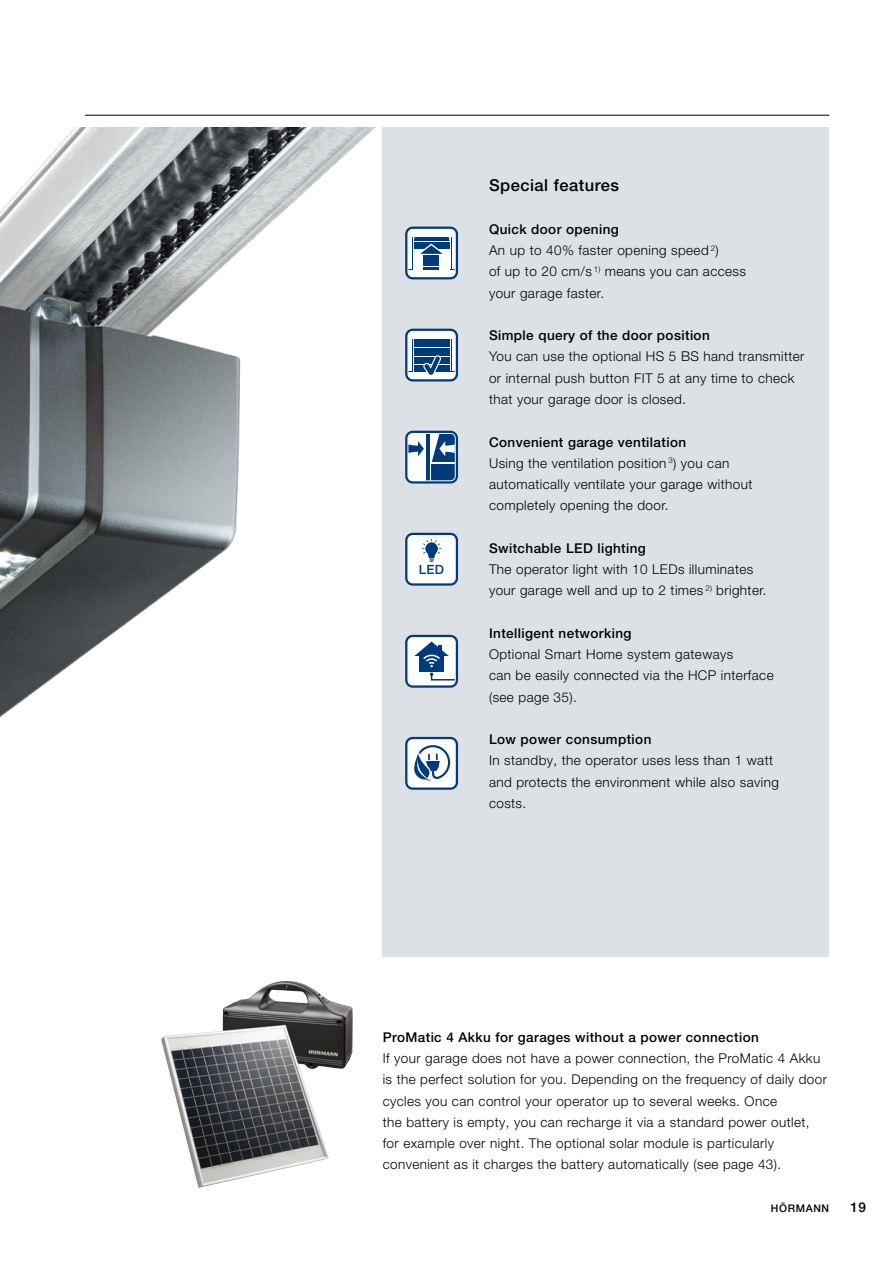
<style>
.page{position:relative;width:893px;height:1263px;background:#fff}
.page>*{position:absolute;margin:0;border:0;box-sizing:border-box;transform-origin:0 0}
.t1{font:500 16.5px "Hoermann Helvetica Neue";letter-spacing:.03em;color:#000}
.t2{font:300 13.5px/21.3px "Hoermann Helvetica Neue";letter-spacing:.03em;color:#000}
.t3{font:500 13.5px "Hoermann Helvetica Neue";letter-spacing:.03em;color:#000}
.t4{font:500 12.75px "Hoermann Helvetica Neue";color:#003b7c}
.t5{font:500 10.5px "Hoermann Helvetica Neue";letter-spacing:.06em;color:#000}
.s1{font-weight:500}
</style>
<div class="page">
<img style="left:0;top:128px;width:383px;height:676px">
<div style="left:383px;top:128px;width:446px;height:829px;background:#dde1e5"></div>
<img style="left:161px;top:981px;width:192px;height:207px">
<div style="left:406px;top:228px;width:51px;height:50px;background:#fff;border-radius:6px"></div>
<div style="left:405px;top:227px;width:53px;height:52px;border:2px solid #003b7c;border-radius:6px"></div>
<hr style="left:412px;top:238px;width:1px;height:32px;background:#003b7c">
<hr style="left:451px;top:238px;width:1px;height:32px;background:#003b7c">
<svg style="left:414px;top:237px;width:36px;height:17px"></svg>
<svg style="left:424px;top:261px;width:15px;height:9px"></svg>
<div style="left:424px;top:255px;width:15px;height:5px;background:#003b7c"></div>
<div style="left:406px;top:330px;width:51px;height:50px;background:#fff;border-radius:6px"></div>
<div style="left:405px;top:329px;width:53px;height:52px;border:2px solid #003b7c;border-radius:6px"></div>
<div style="left:414px;top:340px;width:36px;height:32px;background:#003b7c"></div>
<hr style="left:414px;top:364px;width:36px;height:1px;background:#fff">
<hr style="left:414px;top:348px;width:36px;height:1px;background:#fff">
<hr style="left:414px;top:356px;width:36px;height:1px;background:#fff">
<hr style="left:412px;top:340px;width:1px;height:32px;background:#003b7c">
<hr style="left:451px;top:340px;width:1px;height:32px;background:#003b7c">
<svg style="left:423px;top:355px;width:18px;height:20px"></svg>
<div style="left:406px;top:432px;width:51px;height:50px;background:#fff;border-radius:6px"></div>
<div style="left:405px;top:431px;width:53px;height:53px;border:2px solid #003b7c;border-radius:6px"></div>
<div style="left:432px;top:434px;width:23px;height:46px;background:#003b7c"></div>
<hr style="left:426px;top:434px;width:3px;height:46px;background:#003b7c">
<svg style="left:431px;top:434px;width:24px;height:31px"></svg>
<svg style="left:408px;top:441px;width:16px;height:16px"></svg>
<div style="left:406px;top:534px;width:51px;height:50px;background:#fff;border-radius:6px"></div>
<div style="left:405px;top:533px;width:53px;height:53px;border:2px solid #003b7c;border-radius:6px"></div>
<svg style="left:422px;top:539px;width:19px;height:23px"></svg>
<div style="left:406px;top:636px;width:51px;height:50px;background:#fff;border-radius:6px"></div>
<div style="left:405px;top:635px;width:53px;height:53px;border:2px solid #003b7c;border-radius:6px"></div>
<svg style="left:414px;top:641px;width:41px;height:40px"></svg>
<div style="left:406px;top:738px;width:51px;height:51px;background:#fff;border-radius:6px"></div>
<div style="left:405px;top:737px;width:53px;height:53px;border:2px solid #003b7c;border-radius:6px"></div>
<svg style="left:414px;top:745px;width:37px;height:36px"></svg>
<hr style="left:85px;top:115px;width:744px;height:1px;background:#000">
<p class="t4" style="left:419px;top:561px;width:27px">LED</p>
<p class="t1" style="left:489px;top:174px;width:132px">Special features</p>
<p class="t2" style="left:489px;top:218px;width:258px"><span class="s1">Quick door opening<br></span>An up to 40% faster opening speed <sup>2</sup>)<br>of up to 20 cm/s <sup>1)</sup> means you can access your garage faster.</p>
<p class="t3" style="left:489px;top:326px;width:222px">Simple query of the door position</p>
<p class="t2" style="left:489px;top:345px;width:317px">You can use the optional HS 5 BS hand transmitter or internal push button FIT 5 at any time to check that your garage door is closed.</p>
<p class="t2" style="left:489px;top:430px;width:265px"><span class="s1">Convenient garage ventilation<br></span>Using the ventilation position <sup>3</sup>) you can automatically ventilate your garage without completely opening the door.</p>
<p class="t3" style="left:489px;top:539px;width:158px">Switchable LED lighting</p>
<p class="t2" style="left:489px;top:558px;width:279px">The operator light with 10 LEDs illuminates your garage well and up to 2 times <sup>2)</sup> brighter.</p>
<p class="t3" style="left:489px;top:624px;width:144px">Intelligent networking</p>
<p class="t2" style="left:489px;top:643px;width:286px">Optional Smart Home system gateways<br>can be easily connected via the HCP interface (see page 35).</p>
<p class="t3" style="left:489px;top:730px;width:164px">Low power consumption</p>
<p class="t2" style="left:489px;top:749px;width:291px">In standby, the operator uses less than 1 watt and protects the environment while also saving costs.</p>
<p class="t3" style="left:383px;top:1028px;width:378px">ProMatic 4 Akku for garages without a power connection</p>
<p class="t2" style="left:383px;top:1047px;width:446px">If your garage does not have a power connection, the ProMatic 4 Akku is the perfect solution for you. Depending on the frequency of daily door cycles you can control your operator up to several weeks. Once<br>the battery is empty, you can recharge it via a standard power outlet, for example over night. The optional solar module is particularly convenient as it charges the battery automatically (see page 43).</p>
<p class="t5" style="left:771px;top:1201px;width:60px">HÖRMANN</p>
<p class="t3" style="left:850px;top:1198px;width:17px">19</p>
</div>
